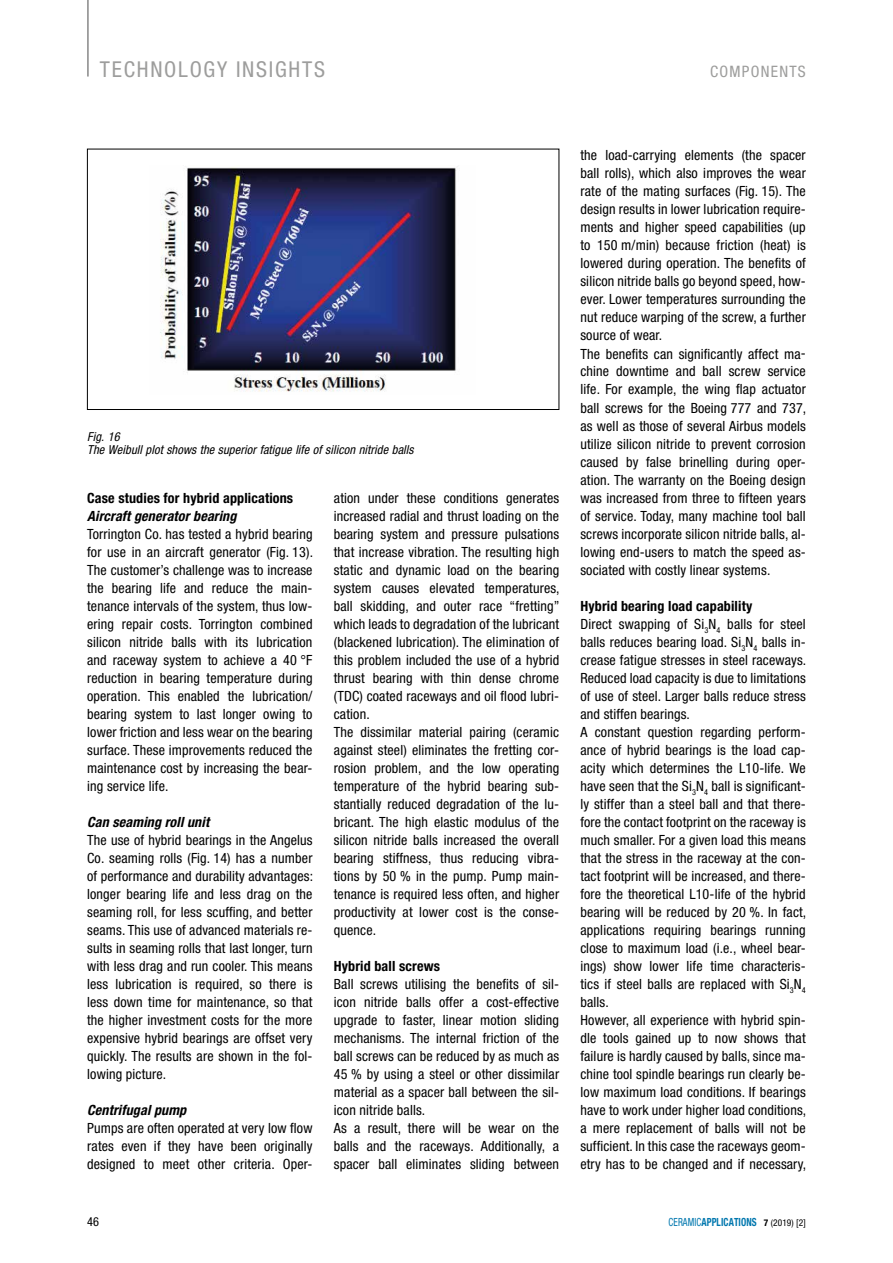
<style>
.page{position:relative;width:893px;height:1263px;background:#fff}
.page>*{position:absolute;margin:0;border:0;box-sizing:border-box;transform-origin:0 0}
.t1{font:condensed 21.9px "Helvetica Neue";letter-spacing:.08em;color:#9d9d9c}
.t2{font:condensed 15.75px "Helvetica Neue";letter-spacing:.08em;color:#9d9d9c}
.t3{font:condensed 14.1px/18px "Helvetica Neue";letter-spacing:.01em;color:#000}
.t4{font:italic 700 condensed 14.1px "Helvetica Neue";letter-spacing:.01em;color:#000}
.t5{font:700 condensed 14.1px "Helvetica Neue";letter-spacing:.01em;color:#000}
.t6{font:italic condensed 12.3px/13.5px "Helvetica Neue";letter-spacing:.01em;color:#000}
.t7{font:condensed 12.3px "Helvetica Neue";color:#000}
.t8{font:700 condensed 11.25px "Helvetica Neue";letter-spacing:.01em;color:#0077ae;scale:.83 1}
.s1{font-weight:700}
.s2{font-weight:400}
.s3{font-size:9.3px;color:#000}
.s4{font-weight:400;font-size:9.3px;color:#000}
</style>
<div class="page">
<hr style="left:87px;top:0;width:2px;height:77px;background:#878787">
<img style="left:160px;top:166px;width:298px;height:226px">
<div style="left:87px;top:149px;width:472px;height:261px;border:1px solid #000"></div>
<h1 class="t1" style="left:100px;top:56px;width:227px">TECHNOLOGY INSIGHTS</h1>
<p class="t2" style="left:710px;top:62px;width:97px">COMPONENTS</p>
<p class="t6" style="left:87px;top:430px;width:328px">Fig. 16<br>The Weibull plot shows the superior fatigue life of silicon nitride balls</p>
<p class="t5" style="left:87px;top:489px;width:208px">Case studies for hybrid applications</p>
<p class="t4" style="left:87px;top:507px;width:151px">Aircraft generator bearing</p>
<p class="t3" style="left:87px;top:524px;width:227px;text-align:justify">Torrington Co. has tested a hybrid bearing for use in an aircraft generator (Fig. 13).<br>The customer’s challenge was to increase the bearing life and reduce the main&shy;tenance intervals of the system, thus low&shy;ering repair costs. Torrington combined silicon nitride balls with its lubrication and raceway system to achieve a 40 °F reduction in bearing temperature during operation. This enabled the lubrication/ bearing system to last longer owing to lower friction and less wear on the bearing surface. These improvements reduced the maintenance cost by increasing the bear&shy;ing service life.</p>
<p class="t4" style="left:87px;top:813px;width:124px">Can seaming roll unit</p>
<p class="t3" style="left:87px;top:830px;width:227px;text-align:justify">The use of hybrid bearings in the Angelus Co. seaming rolls (Fig. 14) has a number of performance and durability advantages: longer bearing life and less drag on the seaming roll, for less scuffing, and better seams. This use of advanced materials re&shy;sults in seaming rolls that last longer, turn with less drag and run cooler. This means less lubrication is required, so there is less down time for maintenance, so that the higher investment costs for the more expensive hybrid bearings are offset very quickly. The results are shown in the fol&shy;lowing picture.</p>
<p class="t4" style="left:87px;top:1101px;width:101px">Centrifugal pump</p>
<p class="t3" style="left:87px;top:1118px;width:227px;text-align:justify">Pumps are often operated at very low flow rates even if they have been originally designed to meet other criteria. Oper-</p>
<p class="t3" style="left:334px;top:488px;width:227px">ation under these conditions generates increased radial and thrust loading on the bearing system and pressure pulsations that increase vibration. The resulting high static and dynamic load on the bearing system causes elevated temperatures, ball skidding, and outer race “fretting” which leads to degradation of the lubricant (blackened lubrication). The elimination of this problem included the use of a hybrid thrust bearing with thin dense chrome (TDC) coated raceways and oil flood lubri&shy;cation.<br>The dissimilar material pairing (ceramic against steel) eliminates the fretting cor&shy;rosion problem, and the low operating temperature of the hybrid bearing sub&shy;stantially reduced degradation of the lu&shy;bricant. The high elastic modulus of the silicon nitride balls increased the overall bearing stiffness, thus reducing vibra&shy;tions by 50 % in the pump. Pump main&shy;tenance is required less often, and higher productivity at lower cost is the conse&shy;quence.</p>
<p class="t5" style="left:334px;top:957px;width:108px">Hybrid ball screws</p>
<p class="t3" style="left:334px;top:974px;width:227px">Ball screws utilising the benefits of sil&shy;icon nitride balls offer a cost-effective upgrade to faster, linear motion sliding mechanisms. The internal friction of the ball screws can be reduced by as much as 45 % by using a steel or other dissimilar material as a spacer ball between the sil&shy;icon nitride balls.<br>As a result, there will be wear on the balls and the raceways. Additionally, a spacer ball eliminates sliding between</p>
<p class="t3" style="left:580px;top:146px;width:227px">the load-carrying elements (the spacer ball rolls), which also improves the wear rate of the mating surfaces (Fig. 15). The design results in lower lubrication require&shy;ments and higher speed capabilities (up to 150 m/min) because friction (heat) is lowered during operation. The benefits of silicon nitride balls go beyond speed, how&shy;ever. Lower temperatures surrounding the nut reduce warping of the screw, a further source of wear.<br>The benefits can significantly affect ma&shy;chine downtime and ball screw service life. For example, the wing flap actuator ball screws for the Boeing 777 and 737, as well as those of several Airbus models utilize silicon nitride to prevent corrosion caused by false brinelling during oper&shy;ation. The warranty on the Boeing design was increased from three to fifteen years of service. Today, many machine tool ball screws incorporate silicon nitride balls, al&shy;lowing end-users to match the speed as&shy;sociated with costly linear systems.</p>
<p class="t3" style="left:580px;top:596px;width:227px"><span class="s1">Hybrid bearing load capability<br></span>Direct swapping of Si<sub>3</sub>N<sub>4</sub> balls for steel balls reduces bearing load. Si<sub>3</sub>N<sub>4</sub> balls in&shy;crease fatigue stresses in steel raceways.<br>Reduced load capacity is due to limitations of use of steel. Larger balls reduce stress and stiffen bearings.<br>A constant question regarding perform&shy;ance of hybrid bearings is the load cap&shy;acity which determines the L10-life. We have seen that the Si<sub>3</sub>N<sub>4</sub> ball is significant&shy;ly stiffer than a steel ball and that there&shy;fore the contact footprint on the raceway is much smaller. For a given load this means that the stress in the raceway at the con&shy;tact footprint will be increased, and there&shy;fore the theoretical L10-life of the hybrid bearing will be reduced by 20 %. In fact, applications requiring bearings running close to maximum load (i.e., wheel bear&shy;ings) show lower life time characteris&shy;tics if steel balls are replaced with Si<sub>3</sub>N<sub>4 </sub>balls.<br>However, all experience with hybrid spin&shy;dle tools gained up to now shows that failure is hardly caused by balls, since ma&shy;chine tool spindle bearings run clearly be&shy;low maximum load conditions. If bearings have to work under higher load conditions, a mere replacement of balls will not be sufficient. In this case the raceways geom&shy;etry has to be changed and if necessary,</p>
<p class="t7" style="left:87px;top:1214px;width:14px">46</p>
<p class="t8" style="left:669px;top:1215px;width:167px"><span class="s2">CERAMIC</span>APPLICATIONS <span class="s3">7</span> <span class="s4">(2019) [2]</span></p>
</div>
